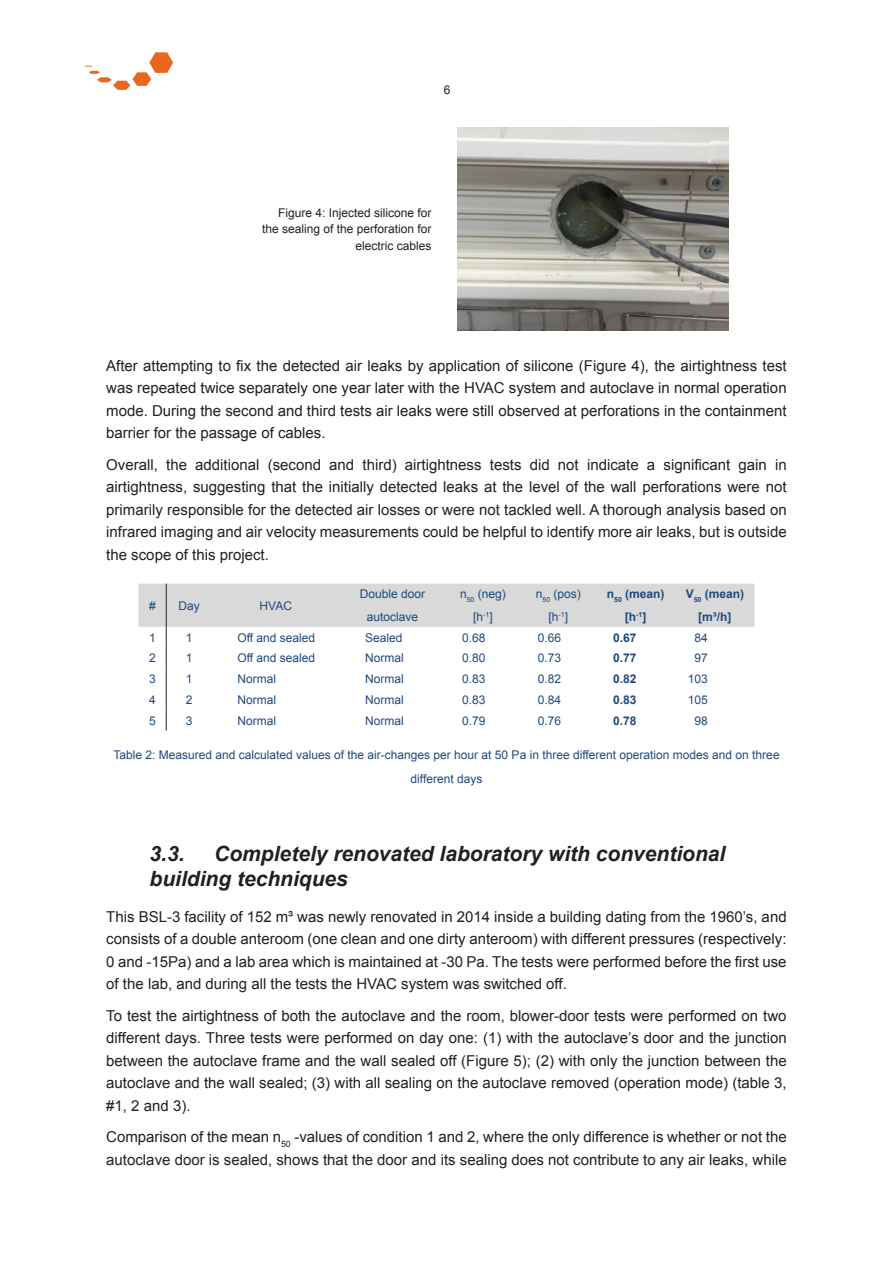
<style>
.page{position:relative;width:893px;height:1263px;background:#fff}
.page>*{position:absolute;margin:0;border:0;box-sizing:border-box;transform-origin:0 0}
.t1{font:italic 700 21px/25.2px "Arial";color:#231f20}
.t2{font:15px/22.5px "Arial";color:#231f20;text-align:justify}
.t3{font:12px/22.5px "Arial";color:#1f497d;text-align:center}
.t4{font:12px/16.5px "Arial";color:#231f20;text-align:right}
.t5{font:700 12px/22.5px "Arial";color:#1f497d;text-align:center}
</style>
<div class="page">
<img style="left:84px;top:52px;width:90px;height:38px">
<svg style="left:138px;top:584px;width:616px;height:146px"></svg>
<img style="left:457px;top:128px;width:271px;height:203px">
<p class="t4" style="left:444px;top:81px;width:8px">6</p>
<p class="t4" style="left:262px;top:204px;width:171px">Figure 4: Injected silicone for the sealing of the perforation for electric cables</p>
<p class="t2" style="left:106px;top:354px;width:682px">After attempting to fix the detected air leaks by application of silicone (Figure 4), the airtightness test was repeated twice separately one year later with the HVAC system and autoclave in normal operation mode. During the second and third tests air leaks were still observed at perforations in the containment barrier for the passage of cables.</p>
<p class="t2" style="left:106px;top:453px;width:682px">Overall, the additional (second and third) airtightness tests did not indicate a significant gain in airtightness, suggesting that the initially detected leaks at the level of the wall perforations were not primarily responsible for the detected air losses or were not tackled well. A thorough analysis based on infrared imaging and air velocity measurements could be helpful to identify more air leaks, but is outside the scope of this project.</p>
<p class="t3" style="left:149px;top:594px;width:8px">#</p>
<p class="t3" style="left:178px;top:594px;width:23px">Day</p>
<p class="t3" style="left:260px;top:594px;width:34px">HVAC</p>
<p class="t3" style="left:360px;top:583px;width:67px">Double door autoclave</p>
<p class="t3" style="left:460px;top:583px;width:47px">n<sub>50</sub> (neg) [h<sup>-1</sup>]</p>
<p class="t3" style="left:536px;top:583px;width:47px">n<sub>50</sub> (pos) [h<sup>-1</sup>]</p>
<p class="t5" style="left:607px;top:583px;width:59px">n<sub>50</sub> (mean) [h<sup>-1</sup>]</p>
<p class="t5" style="left:686px;top:583px;width:60px">V<sub>50</sub> (mean) [m³/h]</p>
<p class="t3" style="left:149px;top:626px;width:8px">1</p>
<p class="t3" style="left:186px;top:626px;width:8px">1</p>
<p class="t3" style="left:237px;top:626px;width:79px">Off and sealed</p>
<p class="t3" style="left:365px;top:626px;width:39px">Sealed</p>
<p class="t3" style="left:462px;top:626px;width:25px">0.68</p>
<p class="t3" style="left:538px;top:626px;width:25px">0.66</p>
<p class="t5" style="left:613px;top:626px;width:25px">0.67</p>
<p class="t3" style="left:694px;top:626px;width:15px">84</p>
<p class="t3" style="left:149px;top:647px;width:8px">2</p>
<p class="t3" style="left:186px;top:647px;width:8px">1</p>
<p class="t3" style="left:237px;top:647px;width:79px">Off and sealed</p>
<p class="t3" style="left:365px;top:647px;width:40px">Normal</p>
<p class="t3" style="left:462px;top:647px;width:25px">0.80</p>
<p class="t3" style="left:538px;top:647px;width:25px">0.73</p>
<p class="t5" style="left:613px;top:647px;width:25px">0.77</p>
<p class="t3" style="left:694px;top:647px;width:15px">97</p>
<p class="t3" style="left:149px;top:668px;width:8px">3</p>
<p class="t3" style="left:186px;top:668px;width:8px">1</p>
<p class="t3" style="left:237px;top:668px;width:40px">Normal</p>
<p class="t3" style="left:365px;top:668px;width:40px">Normal</p>
<p class="t3" style="left:462px;top:668px;width:25px">0.83</p>
<p class="t3" style="left:538px;top:668px;width:25px">0.82</p>
<p class="t5" style="left:613px;top:668px;width:25px">0.82</p>
<p class="t3" style="left:688px;top:668px;width:22px">103</p>
<p class="t3" style="left:149px;top:688px;width:8px">4</p>
<p class="t3" style="left:186px;top:688px;width:8px">2</p>
<p class="t3" style="left:237px;top:688px;width:40px">Normal</p>
<p class="t3" style="left:365px;top:688px;width:40px">Normal</p>
<p class="t3" style="left:462px;top:688px;width:25px">0.83</p>
<p class="t3" style="left:538px;top:688px;width:25px">0.84</p>
<p class="t5" style="left:613px;top:689px;width:25px">0.83</p>
<p class="t3" style="left:688px;top:688px;width:22px">105</p>
<p class="t3" style="left:149px;top:709px;width:8px">5</p>
<p class="t3" style="left:186px;top:709px;width:8px">3</p>
<p class="t3" style="left:237px;top:709px;width:40px">Normal</p>
<p class="t3" style="left:365px;top:709px;width:40px">Normal</p>
<p class="t3" style="left:462px;top:709px;width:25px">0.79</p>
<p class="t3" style="left:538px;top:709px;width:25px">0.76</p>
<p class="t5" style="left:613px;top:709px;width:25px">0.78</p>
<p class="t3" style="left:694px;top:709px;width:15px">98</p>
<p class="t3" style="left:113px;top:743px;width:668px;line-height:24px">Table 2: Measured and calculated values of the air-changes per hour at 50 Pa in three different operation modes and on three different days</p>
<h1 class="t1" style="left:149px;top:841px;width:577px;text-indent:65px">Completely renovated laboratory with conventional building techniques</h1>
<p class="t2" style="left:106px;top:905px;width:682px">This BSL-3 facility of 152 m³ was newly renovated in 2014 inside a building dating from the 1960’s, and consists of a double anteroom (one clean and one dirty anteroom) with different pressures (respectively:<br>0 and -15Pa) and a lab area which is maintained at -30 Pa. The tests were performed before the first use of the lab, and during all the tests the HVAC system was switched off.</p>
<p class="t2" style="left:106px;top:1004px;width:682px">To test the airtightness of both the autoclave and the room, blower-door tests were performed on two different days. Three tests were performed on day one: (1) with the autoclave’s door and the junction between the autoclave frame and the wall sealed off (Figure 5); (2) with only the junction between the autoclave and the wall sealed; (3) with all sealing on the autoclave removed (operation mode) (table 3, #1, 2 and 3).</p>
<p class="t2" style="left:106px;top:1126px;width:682px">Comparison of the mean n<sub>50</sub> -values of condition 1 and 2, where the only difference is whether or not the autoclave door is sealed, shows that the door and its sealing does not contribute to any air leaks, while</p>
<h1 class="t1" style="left:149px;top:841px;width:37px">3.3.</h1>
</div>
